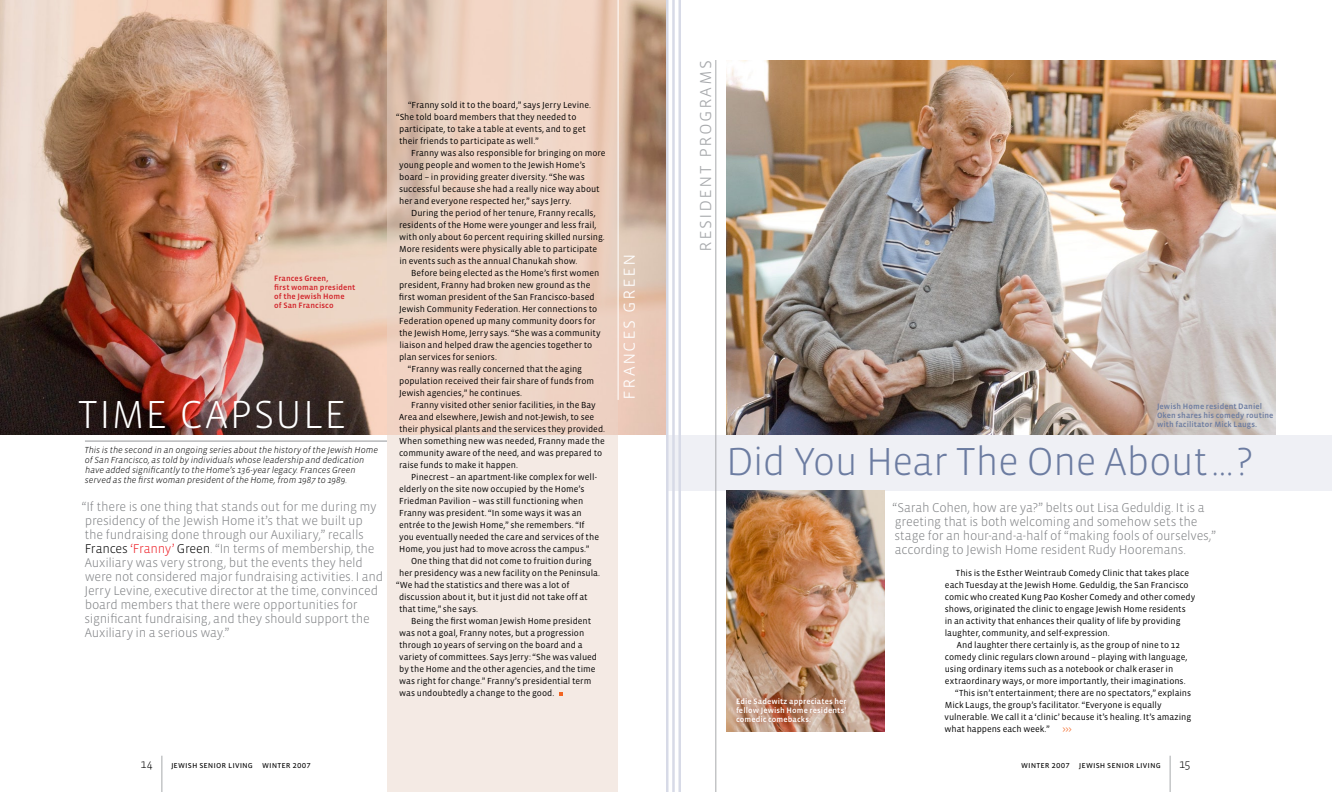
<style>
.page{position:relative;width:1332px;height:792px;background:#fff}
.page>*{position:absolute;margin:0;border:0;box-sizing:border-box;transform-origin:0 0}
.t1{font:300 40px "Vista Sans OT";letter-spacing:-.02em;color:#6c7ca1}
.t2{font:300 40px "Vista Sans OT";letter-spacing:.025em;color:#fff}
.t3{font:300 20px "Vista Sans OT";letter-spacing:.065em;color:#a7a9ac}
.t4{font:300 20px "Vista Sans OT";letter-spacing:.065em;color:#fff}
.t5{font:300 13px/14px "Vista Sans OT";letter-spacing:-.02em;color:#808285}
.t6{font:300 12px "Vista Sans OT";color:#000}
.t7{font:9px "Vista Sans OT";letter-spacing:-.005em;color:#000}
.t8{font:italic 300 9px/10px "Vista Sans OT";letter-spacing:-.005em;color:#000}
.t9{font:9px "Vista Sans OT";color:#f26522}
.t10{font:500 8px/9px "Vista Sans OT";letter-spacing:.01em;color:#6c7ca1}
.t11{font:500 8px/9px "Vista Sans OT";letter-spacing:.01em;color:#fff;text-align:justify}
.t12{font:500 8px/9px "Vista Sans OT";letter-spacing:.01em;color:#d2232a}
.s1{color:#000}
.s2{color:#ed1c24}
</style>
<div class="page">
<div style="left:666px;top:435px;width:666px;height:56px;background:#eff0f5"></div>
<img style="left:0;top:0;width:666px;height:435px">
<hr style="left:85px;top:441px;width:302px;height:1px;background:#939598">
<img style="left:726px;top:60px;width:550px;height:375px">
<img style="left:726px;top:491px;width:158px;height:241px">
<hr style="left:678px;top:0;width:3px;height:792px;background:#d7dae7">
<hr style="left:672px;top:0;width:3px;height:792px;background:#d7dae7">
<hr style="left:666px;top:0;width:3px;height:792px;background:#d7dae7">
<svg style="left:387px;top:0;width:231px;height:792px;background:#efdcd0"></svg>
<svg style="left:559px;top:692px;width:4px;height:4px"></svg>
<hr style="left:618px;top:0;width:1px;height:400px;background:#fff">
<hr style="left:716px;top:60px;width:1px;height:732px;background:#a7a9ac">
<div style="left:731px;top:693px;width:147px;height:48px;background:#a83f21;opacity:.75"></div>
<hr style="left:162px;top:756px;width:1px;height:36px;background:#a7a9ac">
<hr style="left:1170px;top:756px;width:1px;height:36px;background:#a7a9ac">
<h2 class="t3" style="left:694px;top:252px;width:193px;rotate:-90deg">Resident Programs</h2>
<p class="t7" style="left:408px;top:100px;width:185px">“Franny sold it to the board,” says Jerry Levine.</p>
<p class="t7" style="left:396px;top:112px;width:182px">“She told board members that they needed to</p>
<p class="t7" style="left:399px;top:124px;width:188px">participate, to take a table at events, and to get</p>
<p class="t7" style="left:399px;top:136px;width:141px">their friends to participate as well.”</p>
<p class="t7" style="left:411px;top:148px;width:196px">Franny was also responsible for bringing on more</p>
<p class="t7" style="left:399px;top:160px;width:188px">young people and women to the Jewish Home’s</p>
<p class="t7" style="left:399px;top:172px;width:187px">board – in providing greater diversity. “She was</p>
<p class="t7" style="left:399px;top:184px;width:202px">successful because she had a really nice way about</p>
<p class="t7" style="left:399px;top:196px;width:174px">her and everyone respected her,” says Jerry.</p>
<p class="t7" style="left:411px;top:208px;width:186px">During the period of her tenure, Franny recalls,</p>
<p class="t7" style="left:399px;top:220px;width:199px">residents of the Home were younger and less frail,</p>
<p class="t7" style="left:399px;top:232px;width:207px">with only about 60 percent requiring skilled nursing.</p>
<p class="t7" style="left:399px;top:244px;width:200px">More residents were physically able to participate</p>
<p class="t7" style="left:399px;top:256px;width:180px">in events such as the annual Chanukah show.</p>
<p class="t7" style="left:411px;top:268px;width:190px">Before being elected as the Home’s first women</p>
<p class="t7" style="left:399px;top:280px;width:193px">president, Franny had broken new ground as the</p>
<p class="t7" style="left:399px;top:292px;width:197px">first woman president of the San Francisco-based</p>
<p class="t7" style="left:399px;top:304px;width:200px">Jewish Community Federation. Her connections to</p>
<p class="t7" style="left:399px;top:316px;width:198px">Federation opened up many community doors for</p>
<p class="t7" style="left:399px;top:328px;width:203px">the Jewish Home, Jerry says. “She was a community</p>
<p class="t7" style="left:399px;top:340px;width:195px">liaison and helped draw the agencies together to</p>
<p class="t7" style="left:399px;top:352px;width:99px">plan services for seniors.</p>
<p class="t7" style="left:408px;top:364px;width:176px">“Franny was really concerned that the aging</p>
<p class="t7" style="left:399px;top:376px;width:197px">population received their fair share of funds from</p>
<p class="t7" style="left:399px;top:388px;width:125px">Jewish agencies,” he continues.</p>
<p class="t7" style="left:411px;top:400px;width:186px">Franny visited other senior facilities, in the Bay</p>
<p class="t7" style="left:399px;top:412px;width:197px">Area and elsewhere, Jewish and not-Jewish, to see</p>
<p class="t7" style="left:399px;top:424px;width:208px">their physical plants and the services they provided.</p>
<p class="t7" style="left:399px;top:436px;width:207px">When something new was needed, Franny made the</p>
<p class="t7" style="left:399px;top:448px;width:205px">community aware of the need, and was prepared to</p>
<p class="t7" style="left:399px;top:460px;width:120px">raise funds to make it happen.</p>
<p class="t7" style="left:411px;top:472px;width:187px">Pinecrest – an apartment-like complex for well-</p>
<p class="t7" style="left:399px;top:484px;width:187px">elderly on the site now occupied by the Home’s</p>
<p class="t7" style="left:399px;top:496px;width:186px">Friedman Pavilion – was still functioning when</p>
<p class="t7" style="left:399px;top:508px;width:184px">Franny was president. “In some ways it was an</p>
<p class="t7" style="left:399px;top:520px;width:187px">entrée to the Jewish Home,” she remembers. “If</p>
<p class="t7" style="left:399px;top:532px;width:201px">you eventually needed the care and services of the</p>
<p class="t7" style="left:399px;top:544px;width:192px">Home, you just had to move across the campus.”</p>
<p class="t7" style="left:411px;top:556px;width:182px">One thing that did not come to fruition during</p>
<p class="t7" style="left:399px;top:568px;width:202px">her presidency was a new facility on the Peninsula.</p>
<p class="t7" style="left:396px;top:580px;width:175px">“We had the statistics and there was a lot of</p>
<p class="t7" style="left:399px;top:592px;width:190px">discussion about it, but it just did not take off at</p>
<p class="t7" style="left:399px;top:604px;width:80px">that time,” she says.</p>
<p class="t7" style="left:411px;top:616px;width:181px">Being the first woman Jewish Home president</p>
<p class="t7" style="left:399px;top:628px;width:187px">was not a goal, Franny notes, but a progression</p>
<p class="t7" style="left:399px;top:640px;width:185px">through 10 years of serving on the board and a</p>
<p class="t7" style="left:399px;top:652px;width:199px">variety of committees. Says Jerry: “She was valued</p>
<p class="t7" style="left:399px;top:664px;width:198px">by the Home and the other agencies, and the time</p>
<p class="t7" style="left:399px;top:676px;width:194px">was right for change.” Franny’s presidential term</p>
<p class="t7" style="left:399px;top:688px;width:157px">was undoubtedly a change to the good.</p>
<h2 class="t4" style="left:618px;top:400px;width:148px;rotate:-90deg">Frances Green</h2>
<p class="t12" style="left:274px;top:274px;width:83px">Frances Green,<br>first woman president of the Jewish Home<br>of San Francisco</p>
<h1 class="t2" style="left:78px;top:394px;width:270px">TIME CAPSULE</h1>
<p class="t8" style="left:84px;top:445px;width:295px">This is the second in an ongoing series about the history of the Jewish Home of San Francisco, as told by individuals whose leadership and dedication have added significantly to the Home’s 136-year legacy. Frances Green served as the first woman president of the Home, from 1987 to 1989.</p>
<h1 class="t1" style="left:726px;top:441px;width:527px">Did You Hear The One About…?</h1>
<p class="t10" style="left:1157px;top:402px;width:118px">Jewish Home resident Daniel<br>Oken shares his comedy routine with facilitator Mick Laugs.</p>
<p class="t5" style="left:82px;top:500px;width:303px">“If there is one thing that stands out for me during my presidency of the Jewish Home it’s that we built up<br>the fundraising done through our Auxiliary,” recalls <span class="s1">Frances</span> <span class="s2">‘Franny’</span> <span class="s1">Green</span>. “In terms of membership, the Auxiliary was very strong, but the events they held were not considered major fundraising activities. I and Jerry Levine, executive director at the time, convinced board members that there were opportunities for significant fundraising, and they should support the Auxiliary in a serious way.”</p>
<h3 class="t5" style="left:893px;top:501px;width:325px">“Sarah Cohen, how are ya?” belts out Lisa Geduldig. It is a greeting that is both welcoming and somehow sets the stage for an hour-and-a-half of “making fools of ourselves,” according to Jewish Home resident Rudy Hooremans.</h3>
<p class="t7" style="left:956px;top:568px;width:235px">This is the Esther Weintraub Comedy Clinic that takes place</p>
<p class="t7" style="left:945px;top:580px;width:245px">each Tuesday at the Jewish Home. Geduldig, the San Francisco</p>
<p class="t7" style="left:945px;top:592px;width:252px">comic who created Kung Pao Kosher Comedy and other comedy</p>
<p class="t7" style="left:945px;top:604px;width:243px">shows, originated the clinic to engage Jewish Home residents</p>
<p class="t7" style="left:945px;top:616px;width:237px">in an activity that enhances their quality of life by providing</p>
<p class="t7" style="left:945px;top:628px;width:167px">laughter, community, and self-expression.</p>
<p class="t7" style="left:957px;top:640px;width:225px">And laughter there certainly is, as the group of nine to 12</p>
<p class="t7" style="left:945px;top:652px;width:244px">comedy clinic regulars clown around – playing with language,</p>
<p class="t7" style="left:945px;top:664px;width:230px">using ordinary items such as a notebook or chalk eraser in</p>
<p class="t7" style="left:945px;top:676px;width:242px">extraordinary ways, or more importantly, their imaginations.</p>
<p class="t7" style="left:955px;top:688px;width:238px">“This isn’t entertainment; there are no spectators,” explains</p>
<p class="t7" style="left:945px;top:700px;width:218px">Mick Laugs, the group’s facilitator. “Everyone is equally</p>
<p class="t7" style="left:945px;top:712px;width:248px">vulnerable. We call it a ‘clinic’ because it’s healing. It’s amazing</p>
<p class="t7" style="left:945px;top:724px;width:107px">what happens each week.”</p>
<p class="t11" style="left:736px;top:697px;width:112px">Edie Sadewitz appreciates her fellow Jewish Home residents’ comedic comebacks.</p>
<p class="t9" style="left:1063px;top:724px;width:11px">&gt;&gt;&gt;</p>
<h3 class="t6" style="left:141px;top:758px;width:14px">14</h3>
<p class="t7" style="left:171px;top:760px;width:141px">Jewish Senior Living winter 2007</p>
<p class="t7" style="left:1021px;top:760px;width:141px">winter 2007 Jewish Senior Living</p>
<h3 class="t6" style="left:1179px;top:758px;width:13px">15</h3>
</div>
